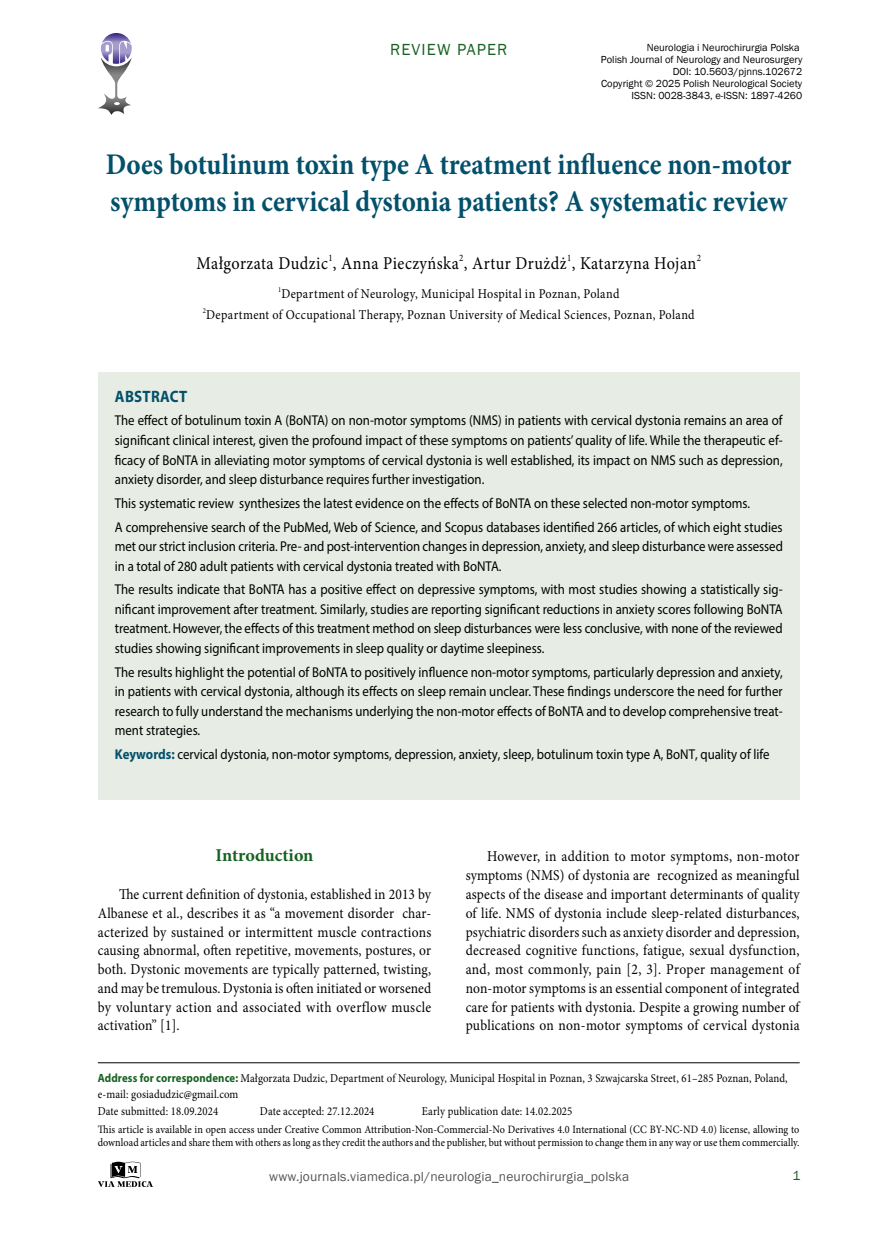
<style>
.page{position:relative;width:872px;height:1234px;background:#fff}
.page>*{position:absolute;margin:0;border:0;box-sizing:border-box;transform-origin:0 0}
.t1{font:700 30px/36.6px "Minion Pro";color:#03506b;scale:.9 1}
.t2{font:18px "Minion Pro";letter-spacing:.03em;color:#000;scale:.9 1}
.t3{font:700 18px "Minion Pro";letter-spacing:-.005em;color:#176222}
.t4{font:16.5px "Franklin Gothic";letter-spacing:.07em;color:#176222}
.t5{font:700 16.5px "Myriad Pro";letter-spacing:.02em;color:#03506b;scale:.9 1}
.t6{font:15px/18.8px "Minion Pro";letter-spacing:.02em;color:#000;text-align:justify;scale:.9 1}
.t7{font:14.25px/19.5px "Myriad Pro";color:#000;text-align:justify;scale:.9 1}
.t8{font:13.5px/21px "Minion Pro";letter-spacing:.025em;color:#000;text-align:center;scale:.9 1}
.t9{font:13.5px "Franklin Gothic";letter-spacing:.01em;color:#575756}
.t10{font:13.5px "Franklin Gothic";color:#176222}
.t11{font:12px/16.5px "Minion Pro";letter-spacing:.01em;color:#000;scale:.9 1}
.t12{font:11.25px/13.8px "Minion Pro";letter-spacing:.005em;color:#000;scale:.9 1}
.t13{font:10.5px/12px "Franklin Gothic";color:#000;text-align:right}
.t14{font:9.9px "Minion Pro";color:#000;scale:.9 1}
.s1{font-weight:700;color:#03506b}
.s2{font-family:"Myriad Pro";font-weight:700;color:#176222}
</style>
<div class="page">
<svg style="left:98px;top:1161px;width:55px;height:25px"></svg>
<svg style="left:98px;top:33px;width:34px;height:82px"></svg>
<div style="left:98px;top:372px;width:701px;height:427px;background:#e7ece4"></div>
<hr style="left:98px;top:1062px;width:701px;height:1px;background:#000">
<p class="t4" style="left:390px;top:39px;width:119px">REVIEW PAPER</p>
<p class="t13" style="left:601px;top:42px;width:203px">Neurologia i Neurochirurgia Polska<br>Polish Journal of Neurology and Neurosurgery DOI: 10.5603/pjnns.102672<br>Copyright © 2025 Polish Neurological Society ISSN: 0028-3843, e-ISSN: 1897-4260</p>
<h1 class="t1" style="left:106px;top:146px;width:763px">Does botulinum toxin type A treatment influence non-motor symptoms in cervical dystonia patients? A systematic review</h1>
<p class="t2" style="left:196px;top:251px;width:557px">Małgorzata Dudzic , Anna Pieczyńska , Artur Drużdż , Katarzyna Hojan</p>
<p class="t14" style="left:328px;top:251px;width:6px">1</p>
<p class="t14" style="left:459px;top:251px;width:6px">2</p>
<p class="t14" style="left:567px;top:251px;width:6px">1</p>
<p class="t14" style="left:697px;top:251px;width:6px">2</p>
<p class="t8" style="left:203px;top:283px;width:548px"><sup>1</sup>Department of Neurology, Municipal Hospital in Poznan, Poland<br><sup>2</sup>Department of Occupational Therapy, Poznan University of Medical Sciences, Poznan, Poland</p>
<p class="t5" style="left:115px;top:385px;width:82px">ABSTRACT</p>
<p class="t7" style="left:115px;top:410px;width:743px">The effect of botulinum toxin A (BoNTA) on non-motor symptoms (NMS) in patients with cervical dystonia remains an area of significant clinical interest, given the profound impact of these symptoms on patients’ quality of life. While the therapeutic ef&shy;ficacy of BoNTA in alleviating motor symptoms of cervical dystonia is well established, its impact on NMS such as depression, anxiety disorder, and sleep disturbance requires further investigation.</p>
<p class="t7" style="left:115px;top:491px;width:743px;line-height:23.7px">This systematic review synthesizes the latest evidence on the effects of BoNTA on these selected non-motor symptoms.<br>A comprehensive search of the PubMed, Web of Science, and Scopus databases identified 266 articles, of which eight studies</p>
<p class="t7" style="left:115px;top:536px;width:744px">met our strict inclusion criteria. Pre- and post-intervention changes in depression, anxiety, and sleep disturbance were assessed in a total of 280 adult patients with cervical dystonia treated with BoNTA.</p>
<p class="t7" style="left:115px;top:579px;width:743px">The results indicate that BoNTA has a positive effect on depressive symptoms, with most studies showing a statistically sig&shy;nificant improvement after treatment. Similarly, studies are reporting significant reductions in anxiety scores following BoNTA treatment. However, the effects of this treatment method on sleep disturbances were less conclusive, with none of the reviewed studies showing significant improvements in sleep quality or daytime sleepiness.</p>
<p class="t7" style="left:115px;top:661px;width:743px">The results highlight the potential of BoNTA to positively influence non-motor symptoms, particularly depression and anxiety, in patients with cervical dystonia, although its effects on sleep remain unclear. These findings underscore the need for further research to fully understand the mechanisms underlying the non-motor effects of BoNTA and to develop comprehensive treat&shy;ment strategies.</p>
<p class="t7" style="left:115px;top:744px;width:729px"><span class="s1">Keywords:</span> cervical dystonia, non-motor symptoms, depression, anxiety, sleep, botulinum toxin type A, BoNT, quality of life</p>
<p class="t3" style="left:216px;top:842px;width:99px">Introduction</p>
<p class="t6" style="left:98px;top:884px;width:372px;text-indent:21px">The current definition of dystonia, established in 2013 by Albanese et al., describes it as “a movement disorder char&shy;acterized by sustained or intermittent muscle contractions causing abnormal, often repetitive, movements, postures, or both. Dystonic movements are typically patterned, twisting, and may be tremulous. Dystonia is often initiated or worsened by voluntary action and associated with overflow muscle activation” [1].</p>
<p class="t6" style="left:466px;top:847px;width:372px;text-indent:21px">However, in addition to motor symptoms, non-motor symptoms (NMS) of dystonia are recognized as meaningful aspects of the disease and important determinants of quality of life. NMS of dystonia include sleep-related disturbances, psychiatric disorders such as anxiety disorder and depression, decreased cognitive functions, fatigue, sexual dysfunction, and, most commonly, pain [2, 3]. Proper management of non-motor symptoms is an essential component of integrated care for patients with dystonia. Despite a growing number of publications on non-motor symptoms of cervical dystonia</p>
<p class="t11" style="left:98px;top:1069px;width:768px"><span class="s2">Address for correspondence:</span> Małgorzata Dudzic, Department of Neurology, Municipal Hospital in Poznan, 3 Szwajcarska Street, 61–285 Poznan, Poland, e-mail: gosiadudzic@gmail.com<br>Date submitted: 18.09.2024</p>
<p class="t11" style="left:260px;top:1102px;width:129px">Date accepted: 27.12.2024</p>
<p class="t11" style="left:422px;top:1102px;width:169px">Early publication date: 14.02.2025</p>
<p class="t12" style="left:98px;top:1121px;width:781px">This article is available in open access under Creative Common Attribution-Non-Commercial-No Derivatives 4.0 International (CC BY-NC-ND 4.0) license, allowing to download articles and share them with others as long as they credit the authors and the publisher, but without permission to change them in any way or use them commercially.</p>
<p class="t9" style="left:269px;top:1167px;width:361px">www.journals.viamedica.pl/neurologia_neurochirurgia_polska</p>
<p class="t10" style="left:792px;top:1166px;width:9px">1</p>
</div>
